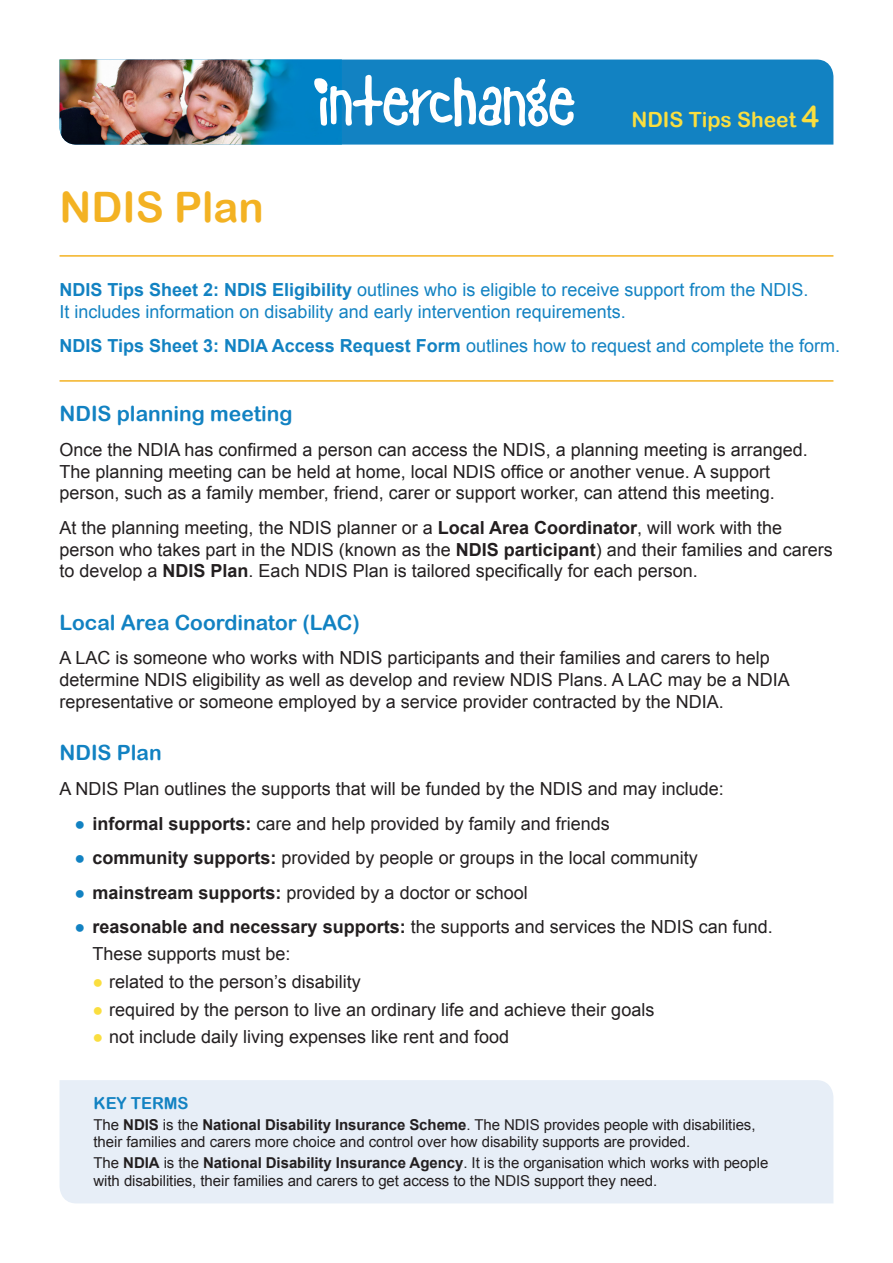
<style>
.page{position:relative;width:893px;height:1263px;background:#fff}
.page>*{position:absolute;margin:0;border:0;box-sizing:border-box;transform-origin:0 0}
.t1{font:42px "Arial Rounded MT Bold";color:#f3b223}
.body_text_para{font:21px "Arial Rounded MT Bold";color:#1282c2}
.t2{font:21px "Arial Rounded MT Bold";color:#fade3f}
.body_text_para-2{font:18px/21.8px "Arial";color:#231f20}
.body_text_para-3{font:18px/21.8px "Arial";color:#1282c2}
.t3{font:16.5px "Arial Rounded MT Bold";letter-spacing:-.005em;color:#1282c2}
.t4{font:15px/17.2px "Arial";letter-spacing:-.005em;color:#231f20}
.s1{font-size:30px}
.s2{font-weight:700}
.s3{color:#1282c2}
.s4{color:#fade3f}
</style>
<div class="page">
<div style="left:60px;top:1080px;width:773px;height:123px;background:#e7eef7"></div>
<hr style="left:60px;top:255px;width:773px;height:2px;background:#f3b223">
<hr style="left:60px;top:380px;width:773px;height:2px;background:#f3b223">
<div style="left:342px;top:60px;width:491px;height:85px;background:#1282c2"></div>
<img style="left:60px;top:60px;width:282px;height:85px">
<svg style="left:314px;top:75px;width:260px;height:51px"></svg>
<p class="t1" style="left:60px;top:182px;width:206px">NDIS Plan</p>
<p class="t2" style="left:631px;top:107px;width:189px">NDIS Tips Sheet <span class="s1">4</span></p>
<p class="body_text_para-3" style="left:60px;top:279px;width:750px"><span class="s2">NDIS Tips Sheet 2: NDIS Eligibility</span> outlines who is eligible to receive support from the NDIS.<br>It includes information on disability and early intervention requirements.</p>
<p class="body_text_para-3" style="left:60px;top:335px;width:782px"><span class="s2">NDIS Tips Sheet 3: NDIA Access Request Form</span> outlines how to request and complete the form.</p>
<p class="body_text_para" style="left:60px;top:401px;width:235px">NDIS planning meeting</p>
<p class="body_text_para-2" style="left:60px;top:439px;width:750px">Once the NDIA has confirmed a person can access the NDIS, a planning meeting is arranged.<br>The planning meeting can be held at home, local NDIS office or another venue. A support person, such as a family member, friend, carer or support worker, can attend this meeting.</p>
<p class="body_text_para-2" style="left:60px;top:517px;width:775px">At the planning meeting, the NDIS planner or a <span class="s2">Local Area Coordinator</span>, will work with the person who takes part in the NDIS (known as the <span class="s2">NDIS participant</span>) and their families and carers to develop a <span class="s2">NDIS Plan</span>. Each NDIS Plan is tailored specifically for each person.</p>
<p class="body_text_para" style="left:60px;top:610px;width:302px">Local Area Coordinator (LAC)</p>
<p class="body_text_para-2" style="left:60px;top:647px;width:732px">A LAC is someone who works with NDIS participants and their families and carers to help determine NDIS eligibility as well as develop and review NDIS Plans. A LAC may be a NDIA representative or someone employed by a service provider contracted by the NDIA.</p>
<p class="body_text_para" style="left:60px;top:741px;width:104px">NDIS Plan</p>
<p class="body_text_para-2" style="left:60px;top:778px;width:666px">A NDIS Plan outlines the supports that will be funded by the NDIS and may include:</p>
<p class="body_text_para-2" style="left:75px;top:812px;width:537px"><span class="s3">●</span> <span class="s2">informal supports:</span> care and help provided by family and friends</p>
<p class="body_text_para-2" style="left:75px;top:847px;width:625px"><span class="s3">●</span> <span class="s2">community supports:</span> provided by people or groups in the local community</p>
<p class="body_text_para-2" style="left:75px;top:881px;width:455px"><span class="s3">●</span> <span class="s2">mainstream supports:</span> provided by a doctor or school</p>
<p class="body_text_para-2" style="left:93px;top:913px;width:682px;line-height:27px;text-indent:-18px"><span class="s3">●</span> <span class="s2">reasonable and necessary supports:</span> the supports and services the NDIS can fund.<br>These supports must be:</p>
<p class="body_text_para-2" style="left:93px;top:971px;width:270px"><span class="s4">●</span> related to the person’s disability</p>
<p class="body_text_para-2" style="left:93px;top:998px;width:563px"><span class="s4">●</span> required by the person to live an ordinary life and achieve their goals</p>
<p class="body_text_para-2" style="left:93px;top:1026px;width:418px"><span class="s4">●</span> not include daily living expenses like rent and food</p>
<p class="t3" style="left:94px;top:1093px;width:96px">KEY TERMS</p>
<p class="t4" style="left:94px;top:1116px;width:663px">The <span class="s2">NDIS</span> is the <span class="s2">National Disability Insurance Scheme</span>. The NDIS provides people with disabilities, their families and carers more choice and control over how disability supports are provided.</p>
<p class="t4" style="left:94px;top:1155px;width:676px">The <span class="s2">NDIA</span> is the <span class="s2">National Disability Insurance Agency</span>. It is the organisation which works with people with disabilities, their families and carers to get access to the NDIS support they need.</p>
</div>
